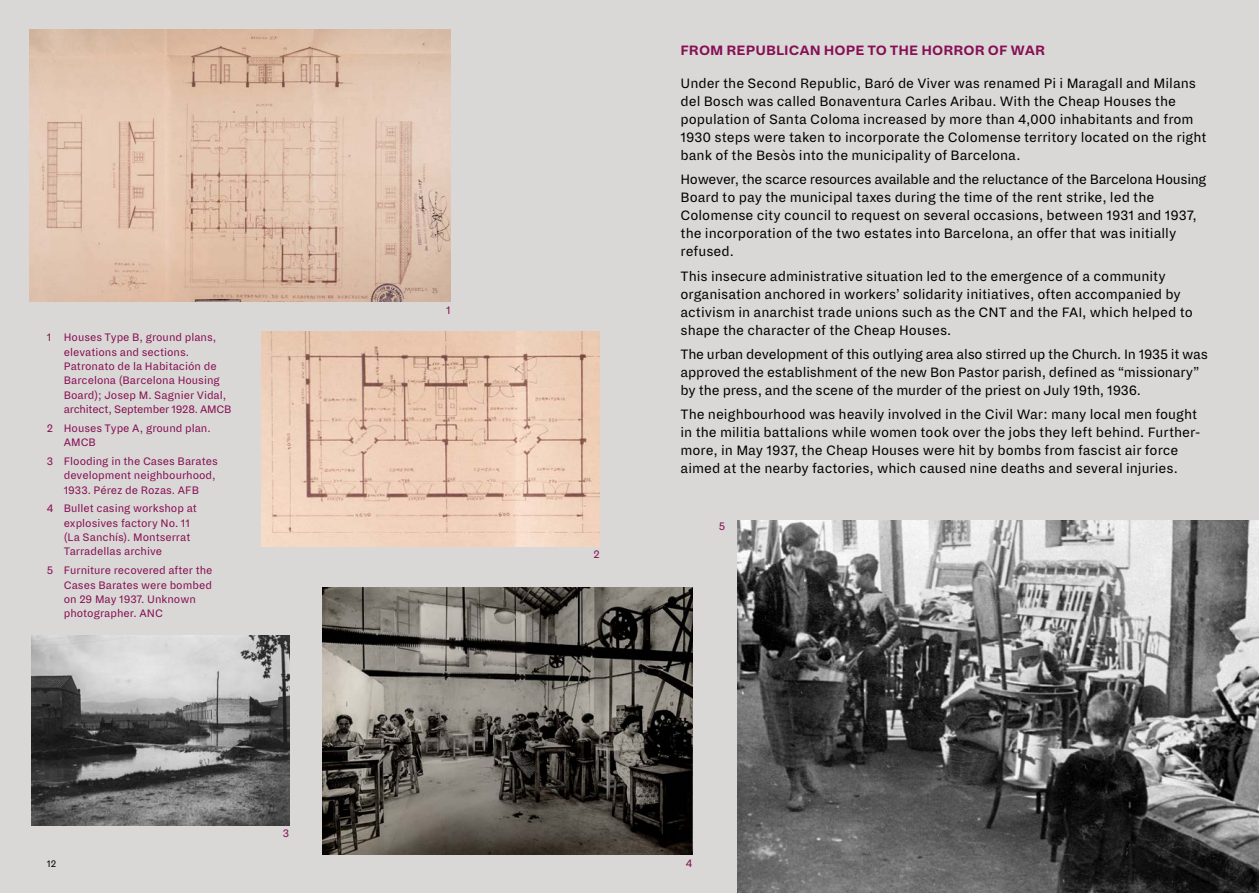
<style>
.page{position:relative;width:1259px;height:893px;background:#d9d8d6}
.page>*{position:absolute;margin:0;border:0;box-sizing:border-box;transform-origin:0 0}
.t1{font:15px/18px "Dia";color:#000}
.t2{font:700 15px "Dia";color:#870f54}
.t3{font:12px/14.4px "Dia";color:#870f54}
.t4{font:10.5px "Dia";color:#000}
</style>
<div class="page">
<img style="left:31px;top:636px;width:258px;height:190px">
<img style="left:322px;top:587px;width:370px;height:268px">
<img style="left:738px;top:521px;width:521px;height:372px">
<img style="left:262px;top:331px;width:338px;height:215px">
<img style="left:30px;top:30px;width:421px;height:272px">
<p class="t3" style="left:64px;top:330px;width:169px;text-indent:-17px">1 Houses Type B, ground plans, elevations and sections.<br>Patronato de la Habitación de<br>Barcelona (Barcelona Housing<br>Board); Josep M. Sagnier Vidal, architect, September 1928. AMCB</p>
<p class="t3" style="left:64px;top:421px;width:148px;text-indent:-17px">2 Houses Type A, ground plan.<br>AMCB</p>
<p class="t3" style="left:64px;top:454px;width:155px;text-indent:-17px">3 Flooding in the Cases Barates development neighbourhood,<br>1933. Pérez de Rozas. AFB</p>
<p class="t3" style="left:64px;top:501px;width:135px;text-indent:-17px">4 Bullet casing workshop at explosives factory No. 11 (La Sanchís). Montserrat<br>Tarradellas archive</p>
<p class="t3" style="left:64px;top:563px;width:150px;text-indent:-17px">5 Furniture recovered after the<br>Cases Barates were bombed on 29 May 1937. Unknown photographer. ANC</p>
<p class="t4" style="left:47px;top:858px;width:11px">12</p>
<p class="t3" style="left:283px;top:826px;width:8px">3</p>
<p class="t3" style="left:446px;top:303px;width:6px">1</p>
<p class="t3" style="left:593px;top:547px;width:8px">2</p>
<p class="t2" style="left:680px;top:41px;width:366px">FROM REPUBLICAN HOPE TO THE HORROR OF WAR</p>
<p class="t1" style="left:680px;top:74px;width:527px">Under the Second Republic, Baró de Viver was renamed Pi i Maragall and Milans del Bosch was called Bonaventura Carles Aribau. With the Cheap Houses the population of Santa Coloma increased by more than 4,000 inhabitants and from 1930 steps were taken to incorporate the Colomense territory located on the right bank of the Besòs into the municipality of Barcelona.</p>
<p class="t1" style="left:680px;top:171px;width:527px">However, the scarce resources available and the reluctance of the Barcelona Housing Board to pay the municipal taxes during the time of the rent strike, led the Colomense city council to request on several occasions, between 1931 and 1937, the incorporation of the two estates into Barcelona, an offer that was initially refused.</p>
<p class="t1" style="left:680px;top:267px;width:514px">This insecure administrative situation led to the emergence of a community organisation anchored in workers’ solidarity initiatives, often accompanied by activism in anarchist trade unions such as the CNT and the FAI, which helped to shape the character of the Cheap Houses.</p>
<p class="t1" style="left:680px;top:345px;width:529px">The urban development of this outlying area also stirred up the Church. In 1935 it was approved the establishment of the new Bon Pastor parish, defined as “missionary” by the press, and the scene of the murder of the priest on July 19th, 1936.</p>
<p class="t1" style="left:680px;top:406px;width:521px">The neighbourhood was heavily involved in the Civil War: many local men fought in the militia battalions while women took over the jobs they left behind. Further&shy;more, in May 1937, the Cheap Houses were hit by bombs from fascist air force aimed at the nearby factories, which caused nine deaths and several injuries.</p>
<p class="t3" style="left:719px;top:519px;width:8px">5</p>
<p class="t3" style="left:686px;top:856px;width:8px">4</p>
</div>
